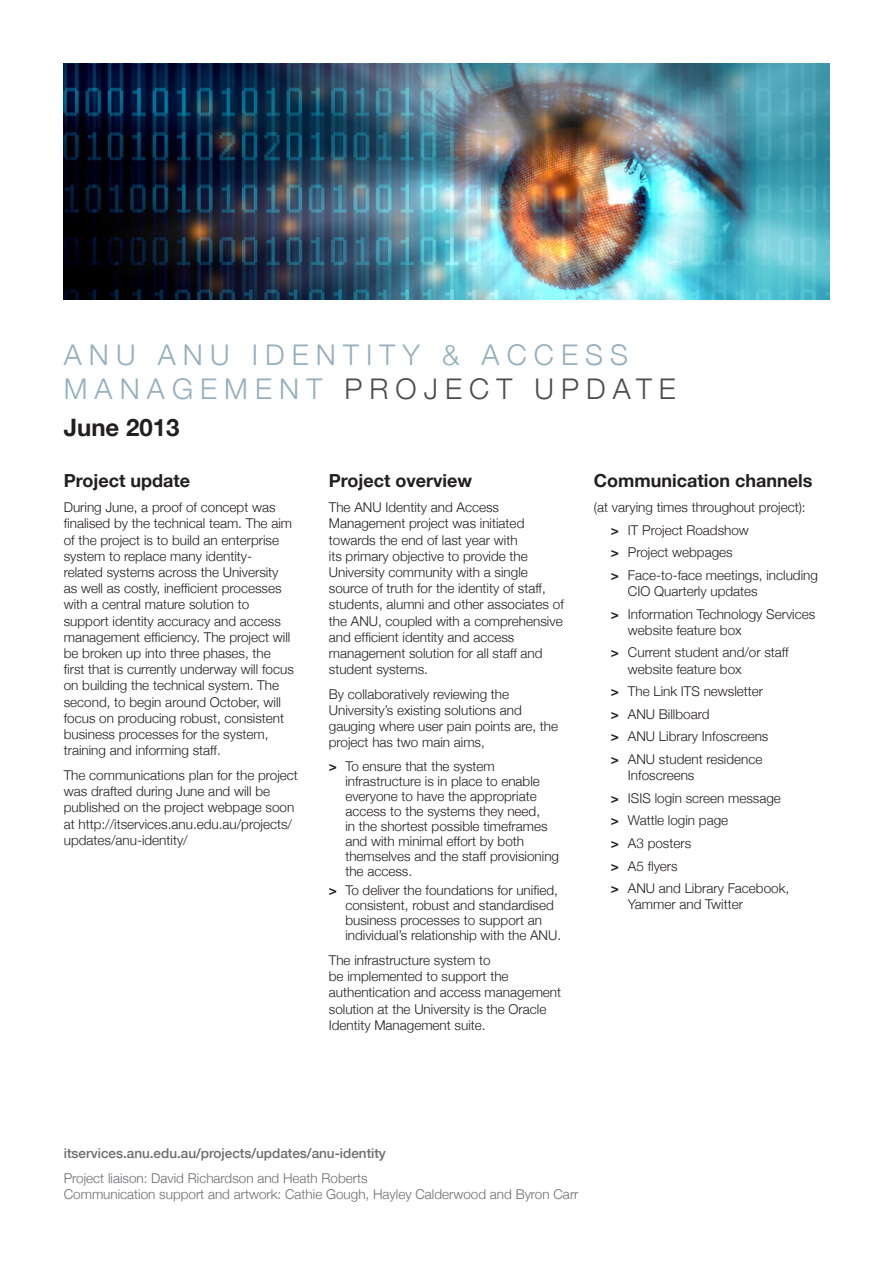
<style>
.page{position:relative;width:893px;height:1263px;background:#fff}
.page>*{position:absolute;margin:0;border:0;box-sizing:border-box;transform-origin:0 0}
.t1{font:300 28.5px/34.2px "Helvetica Neue";letter-spacing:.25em;color:#94afbd}
.Date{font:700 24px "Helvetica Neue";color:#231f20}
.Header_2{font:700 18px "Helvetica Neue";color:#231f20}
.Body{font:300 13.5px/16.2px "Helvetica Neue";color:#231f20}
.t2{font:300 13.5px/16.2px "Helvetica Neue";color:#6c6d70}
.t3{font:500 13.5px "Helvetica Neue";color:#6c6d70}
.s1{color:#4b4c4d}
.s2{font-weight:700}
</style>
<div class="page">
<img style="left:64px;top:64px;width:765px;height:236px">
<h1 class="t1" style="left:64px;top:336px;width:614px">ANU ANU IDENTITY &amp; ACCESS<br>MANAGEMENT <span class="s1">PROJECT UPDATE</span></h1>
<p class="Date" style="left:64px;top:406px;width:117px">June 2013</p>
<p class="Header_2" style="left:64px;top:465px;width:128px">Project update</p>
<p class="Body" style="left:64px;top:498px;width:232px">During June, a proof of concept was finalised by the technical team. The aim of the project is to build an enterprise system to replace many identity&shy;related systems across the University as well as costly, inefficient processes with a central mature solution to support identity accuracy and access management efficiency. The project will be broken up into three phases, the first that is currently underway will focus on building the technical system. The second, to begin around October, will focus on producing robust, consistent business processes for the system, training and informing staff.</p>
<p class="Body" style="left:64px;top:766px;width:236px">The communications plan for the project was drafted during June and will be published on the project webpage soon at http://itservices.anu.edu.au/projects/ updates/anu-identity/</p>
<p class="Header_2" style="left:594px;top:465px;width:220px">Communication channels</p>
<p class="Body" style="left:594px;top:498px;width:213px">(at varying times throughout project):</p>
<p class="Body" style="left:611px;top:521px;width:140px"><span class="s2">&gt;</span> IT Project Roadshow</p>
<p class="Body" style="left:611px;top:544px;width:123px"><span class="s2">&gt;</span> Project webpages</p>
<p class="Body" style="left:628px;top:566px;width:192px;text-indent:-17px"><span class="s2">&gt;</span> Face-to-face meetings, including<br>CIO Quarterly updates</p>
<p class="Body" style="left:628px;top:605px;width:189px;text-indent:-17px"><span class="s2">&gt;</span> Information Technology Services website feature box</p>
<p class="Body" style="left:628px;top:644px;width:162px;text-indent:-17px"><span class="s2">&gt;</span> Current student and/or staff website feature box</p>
<p class="Body" style="left:611px;top:682px;width:154px"><span class="s2">&gt;</span> The Link ITS newsletter</p>
<p class="Body" style="left:611px;top:705px;width:100px"><span class="s2">&gt;</span> ANU Billboard</p>
<p class="Body" style="left:611px;top:728px;width:159px"><span class="s2">&gt;</span> ANU Library Infoscreens</p>
<p class="Body" style="left:628px;top:750px;width:136px;text-indent:-17px"><span class="s2">&gt;</span> ANU student residence<br>Infoscreens</p>
<p class="Body" style="left:611px;top:789px;width:172px"><span class="s2">&gt;</span> ISIS login screen message</p>
<p class="Body" style="left:611px;top:812px;width:119px"><span class="s2">&gt;</span> Wattle login page</p>
<p class="Body" style="left:611px;top:834px;width:82px"><span class="s2">&gt;</span> A3 posters</p>
<p class="Body" style="left:611px;top:857px;width:68px"><span class="s2">&gt;</span> A5 flyers</p>
<p class="Body" style="left:628px;top:879px;width:163px;text-indent:-17px"><span class="s2">&gt;</span> ANU and Library Facebook,<br>Yammer and Twitter</p>
<p class="Header_2" style="left:329px;top:465px;width:145px">Project overview</p>
<p class="Body" style="left:329px;top:498px;width:237px">The ANU Identity and Access Management project was initiated towards the end of last year with<br>its primary objective to provide the University community with a single source of truth for the identity of staff, students, alumni and other associates of the ANU, coupled with a comprehensive and efficient identity and access management solution for all staff and student systems.</p>
<p class="Body" style="left:329px;top:685px;width:231px">By collaboratively reviewing the University’s existing solutions and gauging where user pain points are, the project has two main aims,</p>
<p class="Body" style="left:345px;top:758px;width:215px;line-height:15px;text-indent:-16px"><span class="s2">&gt;</span> To ensure that the system infrastructure is in place to enable everyone to have the appropriate access to the systems they need,<br>in the shortest possible timeframes and with minimal effort by both themselves and the staff provisioning the access.</p>
<p class="Body" style="left:345px;top:882px;width:217px;line-height:15px;text-indent:-16px"><span class="s2">&gt;</span> To deliver the foundations for unified, consistent, robust and standardised business processes to support an individual’s relationship with the ANU.</p>
<p class="Body" style="left:329px;top:951px;width:234px">The infrastructure system to<br>be implemented to support the authentication and access management solution at the University is the Oracle Identity Management suite.</p>
<p class="t3" style="left:64px;top:1142px;width:324px">itservices.anu.edu.au/projects/updates/anu-identity</p>
<p class="t2" style="left:64px;top:1169px;width:516px">Project liaison: David Richardson and Heath Roberts<br>Communication support and artwork: Cathie Gough, Hayley Calderwood and Byron Carr</p>
</div>
